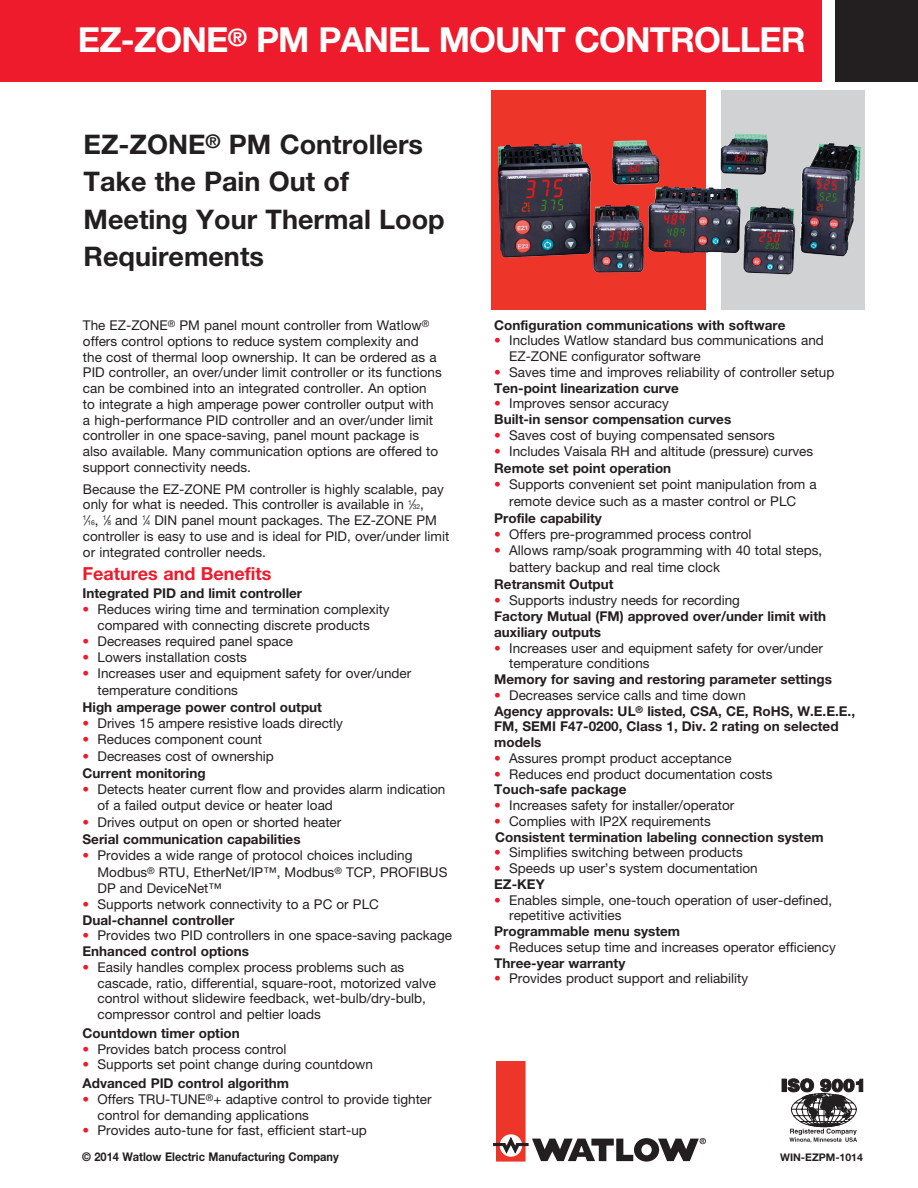
<style>
.page{position:relative;width:918px;height:1188px;background:#fff}
.page>*{position:absolute;margin:0;border:0;box-sizing:border-box;transform-origin:0 0}
.t1{font:700 34.5px "Helvetica Neue LT Std";letter-spacing:-.025em;color:#fff}
.t2{font:700 27px/37.5px "Helvetica Neue LT Std";color:#231f20}
.t3{font:700 18px "Helvetica Neue LT Std";color:#ee1b2c}
.t4{font:13.5px/15.8px "Helvetica Neue LT Std";color:#231f20}
.t5{font:700 13.5px/15.8px "Helvetica Neue LT Std";color:#231f20}
.t6{font:700 12px "Helvetica Neue LT Std";color:#231f20;scale:.92 1}
.t7{font:700 10.5px "Helvetica Neue LT Std";color:#231f20}
.s1{font-size:6.75px}
.s2{color:#ee1b2c}
.s3{font-weight:700}
.s4{font-weight:400;color:#ee1b2c}
.s5{font-weight:400}
</style>
<div class="page">
<svg style="left:721px;top:90px;width:144px;height:220px;background:#9e9ea3"></svg>
<svg style="left:491px;top:90px;width:215px;height:220px;background:#ab3835"></svg>
<div style="left:497px;top:1061px;width:28px;height:100px;background:#ee3529"></div>
<svg style="left:500px;top:1134px;width:22px;height:23px"></svg>
<svg style="left:493px;top:1137px;width:213px;height:25px"></svg>
<div style="left:782px;top:1079px;width:4px;height:13px;border:1px solid #231f20"></div>
<svg style="left:788px;top:1079px;width:75px;height:64px"></svg>
<div style="left:0;top:0;width:822px;height:81px;background:#ee1b2c"></div>
<div style="left:835px;top:0;width:83px;height:81px;background:#231f20"></div>
<img style="left:612px;top:134px;width:156px;height:49px">
<h1 class="t1" style="left:78px;top:19px;width:729px">EZ-ZONE<sup>®</sup> PM PANEL MOUNT CONTROLLER</h1>
<h2 class="t2" style="left:84px;top:125px;width:363px">EZ-ZONE<sup>®</sup> PM Controllers<br>Take the Pain Out of<br>Meeting Your Thermal Loop<br>Requirements</h2>
<p class="t4" style="left:83px;top:317px;width:360px">The EZ-ZONE<sup>®</sup> PM panel mount controller from Watlow<sup>® </sup>offers control options to reduce system complexity and<br>the cost of thermal loop ownership. It can be ordered as a PID controller, an over/under limit controller or its functions can be combined into an integrated controller. An option to integrate a high amperage power controller output with a high-performance PID controller and an over/under limit controller in one space-saving, panel mount package is also available. Many communication options are offered to support connectivity needs.</p>
<p class="t4" style="left:83px;top:481px;width:368px">Because the EZ-ZONE PM controller is highly scalable, pay only for what is needed. This controller is available in <sup>1</sup>⁄<span class="s1">32</span>,<br><sup>1</sup>⁄<span class="s1">16</span>, <sup>1</sup>⁄<span class="s1">8</span> and <sup>1</sup>⁄<span class="s1">4</span> DIN panel mount packages. The EZ-ZONE PM controller is easy to use and is ideal for PID, over/under limit or integrated controller needs.</p>
<h3 class="t3" style="left:83px;top:563px;width:191px">Features and Benefits</h3>
<p class="t5" style="left:83px;top:585px;width:221px">Integrated PID and limit controller</p>
<p class="t4" style="left:83px;top:601px;width:309px;line-height:16.2px;text-align:center"><span class="s2">•</span> Reduces wiring time and termination complexity compared with connecting discrete products</p>
<p class="t4" style="left:83px;top:633px;width:212px"><span class="s2">•</span> Decreases required panel space</p>
<p class="t4" style="left:83px;top:649px;width:166px"><span class="s2">•</span> Lowers installation costs</p>
<p class="t4" style="left:98px;top:665px;width:315px;line-height:16.2px;text-indent:-15px"><span class="s2">•</span> Increases user and equipment safety for over/under temperature conditions</p>
<p class="t5" style="left:83px;top:699px;width:241px">High amperage power control output</p>
<p class="t4" style="left:83px;top:716px;width:262px"><span class="s2">•</span> Drives 15 ampere resistive loads directly</p>
<p class="t4" style="left:83px;top:732px;width:181px"><span class="s2">•</span> Reduces component count</p>
<p class="t4" style="left:83px;top:747px;width:193px;line-height:17.7px"><span class="s2">•</span> Decreases cost of ownership<br><span class="s3">Current monitoring</span></p>
<p class="t4" style="left:98px;top:781px;width:349px;line-height:16.2px;text-indent:-15px"><span class="s2">•</span> Detects heater current flow and provides alarm indication of a failed output device or heater load</p>
<p class="t4" style="left:83px;top:813px;width:260px;line-height:17.7px"><span class="s2">•</span> Drives output on open or shorted heater<br><span class="s3">Serial communication capabilities</span></p>
<p class="t4" style="left:98px;top:847px;width:351px;line-height:16.2px;text-indent:-15px"><span class="s2">•</span> Provides a wide range of protocol choices including<br>Modbus<sup>®</sup> RTU, EtherNet/IP™, Modbus<sup>®</sup> TCP, PROFIBUS<br>DP and DeviceNet™</p>
<p class="t4" style="left:83px;top:896px;width:298px"><span class="s2">•</span> Supports network connectivity to a PC or PLC<br><span class="s3">Dual-channel controller</span></p>
<p class="t4" style="left:83px;top:927px;width:371px"><span class="s2">•</span> Provides two PID controllers in one space-saving package<br><span class="s3">Enhanced control options</span></p>
<p class="t4" style="left:98px;top:959px;width:340px;text-indent:-15px"><span class="s2">•</span> Easily handles complex process problems such as cascade, ratio, differential, square-root, motorized valve control without slidewire feedback, wet-bulb/dry-bulb, compressor control and peltier loads</p>
<p class="t5" style="left:83px;top:1025px;width:159px">Countdown timer option</p>
<p class="t4" style="left:83px;top:1041px;width:205px"><span class="s2">•</span> Provides batch process control</p>
<p class="t4" style="left:83px;top:1055px;width:292px;line-height:18.8px"><span class="s2">•</span> Supports set point change during countdown<br><span class="s3">Advanced PID control algorithm</span></p>
<p class="t4" style="left:98px;top:1091px;width:336px;text-indent:-15px"><span class="s2">•</span> Offers TRU-TUNE<sup>®</sup>+ adaptive control to provide tighter control for demanding applications</p>
<p class="t4" style="left:83px;top:1122px;width:286px"><span class="s2">•</span> Provides auto-tune for fast, efficient start-up</p>
<p class="t5" style="left:494px;top:317px;width:293px">Configuration communications with software</p>
<p class="t4" style="left:509px;top:333px;width:316px;text-indent:-15px"><span class="s2">•</span> Includes Watlow standard bus communications and<br>EZ-ZONE configurator software</p>
<p class="t4" style="left:494px;top:364px;width:342px"><span class="s2">•</span> Saves time and improves reliability of controller setup<br><span class="s3">Ten-point linearization curve</span></p>
<p class="t5" style="left:494px;top:395px;width:239px"><span class="s4">•</span> <span class="s5">Improves sensor accuracy<br></span>Built-in sensor compensation curves</p>
<p class="t4" style="left:494px;top:427px;width:282px"><span class="s2">•</span> Saves cost of buying compensated sensors</p>
<p class="t4" style="left:494px;top:442px;width:321px;line-height:17.7px"><span class="s2">•</span> Includes Vaisala RH and altitude (pressure) curves<br><span class="s3">Remote set point operation</span></p>
<p class="t4" style="left:494px;top:476px;width:324px;line-height:16.2px;text-align:center"><span class="s2">•</span> Supports convenient set point manipulation from a remote device such as a master control or PLC</p>
<p class="t5" style="left:494px;top:510px;width:109px">Profile capability</p>
<p class="t4" style="left:494px;top:526px;width:259px"><span class="s2">•</span> Offers pre-programmed process control</p>
<p class="t4" style="left:509px;top:542px;width:315px;line-height:16.2px;text-indent:-15px"><span class="s2">•</span> Allows ramp/soak programming with 40 total steps, battery backup and real time clock</p>
<p class="t5" style="left:494px;top:576px;width:121px">Retransmit Output</p>
<p class="t5" style="left:494px;top:592px;width:333px"><span class="s4">•</span> <span class="s5">Supports industry needs for recording<br></span>Factory Mutual (FM) approved over/under limit with auxiliary outputs</p>
<p class="t4" style="left:509px;top:640px;width:315px;text-indent:-15px"><span class="s2">•</span> Increases user and equipment safety for over/under temperature conditions</p>
<p class="t5" style="left:494px;top:671px;width:339px">Memory for saving and restoring parameter settings</p>
<p class="t5" style="left:494px;top:687px;width:362px"><span class="s4">•</span> <span class="s5">Decreases service calls and time down<br></span>Agency approvals: UL<sup>®</sup> listed, CSA, CE, RoHS, W.E.E.E., FM, SEMI F47-0200, Class 1, Div. 2 rating on selected models</p>
<p class="t4" style="left:494px;top:750px;width:239px"><span class="s2">•</span> Assures prompt product acceptance</p>
<p class="t4" style="left:494px;top:766px;width:280px"><span class="s2">•</span> Reduces end product documentation costs<br><span class="s3">Touch-safe package</span></p>
<p class="t4" style="left:494px;top:797px;width:242px"><span class="s2">•</span> Increases safety for installer/operator</p>
<p class="t5" style="left:494px;top:813px;width:331px"><span class="s4">•</span> <span class="s5">Complies with IP2X requirements<br></span>Consistent termination labeling connection system</p>
<p class="t4" style="left:494px;top:844px;width:250px"><span class="s2">•</span> Simplifies switching between products</p>
<p class="t4" style="left:494px;top:860px;width:265px"><span class="s2">•</span> Speeds up user’s system documentation<br><span class="s3">EZ-KEY</span></p>
<p class="t4" style="left:509px;top:892px;width:324px;text-indent:-15px"><span class="s2">•</span> Enables simple, one-touch operation of user-defined, repetitive activities</p>
<p class="t5" style="left:494px;top:923px;width:187px">Programmable menu system</p>
<p class="t4" style="left:494px;top:939px;width:343px"><span class="s2">•</span> Reduces setup time and increases operator efficiency<br><span class="s3">Three-year warranty</span></p>
<p class="t4" style="left:494px;top:970px;width:256px"><span class="s2">•</span> Provides product support and reliability</p>
<p class="t6" style="left:82px;top:1149px;width:280px">© 2014 Watlow Electric Manufacturing Company</p>
<p class="t7" style="left:780px;top:1151px;width:84px">WIN-EZPM-1014</p>
</div>
